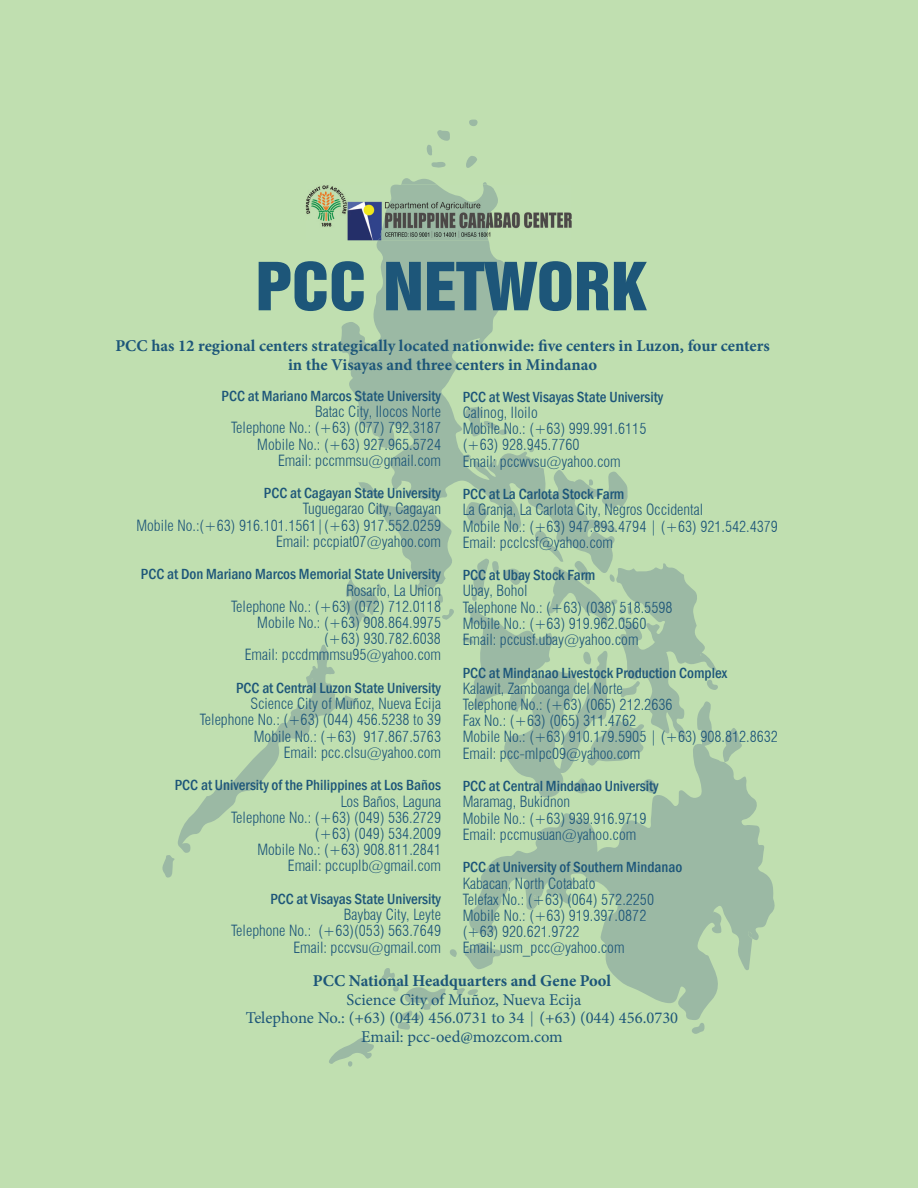
<style>
.page{position:relative;width:918px;height:1188px;background:#c0dfb0}
.page>*{position:absolute;margin:0;border:0;box-sizing:border-box;transform-origin:0 0}
.t1{font:60.45px "Swiss 921 BT Regular A";color:#1d5679;scale:1.11 1}
.t2{font:700 16.5px/18.3px "Minion Pro";color:#1d5679;text-align:center}
.t3{font:16.5px/18.3px "Minion Pro";color:#1d5679;text-align:center}
.t4{font:300 condensed 15.15px/16.2px "Swiss 721 BT";color:#1d5679;text-align:right}
.t5{font:500 condensed 15.15px "Franklin Gothic";color:#1d5679}
.s1{font-family:"Swiss 721 BT";font-weight:300;font-stretch:condensed;font-size:15.15px}
</style>
<div class="page">
<svg style="left:340px;top:178px;width:275px;height:305px"></svg>
<svg style="left:469px;top:776px;width:306px;height:244px"></svg>
<svg style="left:465px;top:943px;width:36px;height:26px"></svg>
<svg style="left:692px;top:1023px;width:13px;height:11px"></svg>
<svg style="left:381px;top:968px;width:14px;height:12px"></svg>
<svg style="left:466px;top:156px;width:11px;height:12px"></svg>
<svg style="left:431px;top:162px;width:15px;height:6px"></svg>
<svg style="left:427px;top:130px;width:23px;height:25px"></svg>
<svg style="left:469px;top:120px;width:9px;height:6px"></svg>
<svg style="left:457px;top:988px;width:21px;height:7px"></svg>
<svg style="left:450px;top:949px;width:7px;height:8px"></svg>
<svg style="left:464px;top:407px;width:43px;height:29px"></svg>
<svg style="left:393px;top:986px;width:53px;height:44px"></svg>
<svg style="left:529px;top:447px;width:5px;height:5px"></svg>
<svg style="left:329px;top:1038px;width:45px;height:29px"></svg>
<svg style="left:342px;top:480px;width:112px;height:148px"></svg>
<svg style="left:748px;top:932px;width:5px;height:7px"></svg>
<svg style="left:462px;top:472px;width:281px;height:325px"></svg>
<svg style="left:162px;top:645px;width:194px;height:233px"></svg>
<img style="left:306px;top:184px;width:72px;height:56px">
<img style="left:499px;top:184px;width:73px;height:28px">
<img style="left:499px;top:212px;width:73px;height:28px">
<img style="left:378px;top:184px;width:121px;height:56px">
<svg style="left:538px;top:340px;width:9px;height:11px"></svg>
<h1 class="t1" style="left:256px;top:247px;width:353px">PCC NETWORK</h1>
<p class="t2" style="left:115px;top:337px;width:656px">PCC has 12 regional centers strategically located nationwide: ve centers in Luzon, four centers in the Visayas and three centers in Mindanao</p>
<p class="t5" style="left:222px;top:386px;width:221px">PCC at Mariano Marcos State University</p>
<p class="t4" style="left:231px;top:403px;width:211px">Batac City, Ilocos Norte<br>Telephone No.: (+63) (077) 792.3187<br>Mobile No.: (+63) 927.965.5724<br>Email: pccmmsu@gmail.com</p>
<p class="t5" style="left:264px;top:483px;width:179px">PCC at Cagayan State University</p>
<p class="t4" style="left:136px;top:501px;width:306px">Tuguegarao City, Cagayan<br>Mobile No.:(+63) 916.101.1561|(+63) 917.552.0259<br>Email: pccpiat07@yahoo.com</p>
<p class="t5" style="left:141px;top:564px;width:302px">PCC at Don Mariano Marcos Memorial State University</p>
<p class="t4" style="left:231px;top:582px;width:211px">Rosario, La Union<br>Telephone No.: (+63) (072) 712.0118<br>Mobile No.: (+63) 908.864.9975 (+63) 930.782.6038<br>Email: pccdmmmsu95@yahoo.com</p>
<p class="t5" style="left:236px;top:678px;width:206px">PCC at Central Luzon State University</p>
<p class="t4" style="left:200px;top:696px;width:243px">Science City of Muñoz, Nueva Ecija Telephone No.: (+63) (044) 456.5238 to 39<br>Mobile No.: (+63) 917.867.5763<br>Email: pcc.clsu@yahoo.com</p>
<p class="t5" style="left:175px;top:775px;width:268px">PCC at University of the Philippines at Los Baños</p>
<p class="t4" style="left:231px;top:793px;width:211px">Los Baños, Laguna<br>Telephone No.: (+63) (049) 536.2729 (+63) (049) 534.2009<br>Mobile No.: (+63) 908.811.2841<br>Email: pccuplb@gmail.com</p>
<p class="t5" style="left:270px;top:889px;width:172px">PCC at Visayas State University</p>
<p class="t4" style="left:231px;top:906px;width:211px">Baybay City, Leyte<br>Telephone No.: (+63)(053) 563.7649<br>Email: pccvsu@gmail.com</p>
<p class="t5" style="left:463px;top:387px;width:202px">PCC at West Visayas State University</p>
<p class="t4" style="left:463px;top:404px;width:185px;text-align:left">Calinog, Iloilo<br>Mobile No.: (+63) 999.991.6115 (+63) 928.945.7760<br>Email: pccwvsu@yahoo.com</p>
<p class="t5" style="left:463px;top:484px;width:163px">PCC at La Carlota Stock Farm</p>
<p class="t4" style="left:463px;top:502px;width:317px;text-align:left">La Granja, La Carlota City, Negros Occidental<br>Mobile No.: (+63) 947.893.4794 | (+63) 921.542.4379<br>Email: pcclcsf@yahoo.com</p>
<p class="t5" style="left:463px;top:565px;width:134px">PCC at Ubay Stock Farm</p>
<p class="t4" style="left:463px;top:583px;width:211px;text-align:left">Ubay, Bohol<br>Telephone No.: (+63) (038) 518.5598<br>Mobile No.: (+63) 919.962.0560<br>Email: pccusf.ubay@yahoo.com</p>
<p class="t5" style="left:463px;top:663px;width:266px">PCC at Mindanao Livestock Production Complex</p>
<p class="t4" style="left:463px;top:680px;width:317px;text-align:left">Kalawit, Zamboanga del Norte<br>Telephone No.: (+63) (065) 212.2636<br>Fax No.: (+63) (065) 311.4762<br>Mobile No.: (+63) 910.179.5905 | (+63) 908.812.8632<br>Email: pcc-mlpc09@yahoo.com</p>
<p class="t5" style="left:463px;top:776px;width:197px">PCC at Central Mindanao University</p>
<p class="t4" style="left:463px;top:794px;width:185px;text-align:left">Maramag, Bukidnon<br>Mobile No.: (+63) 939.916.9719<br>Email: pccmusuan@yahoo.com</p>
<p class="t5" style="left:463px;top:857px;width:221px">PCC at University of Southern Mindanao</p>
<p class="t4" style="left:463px;top:875px;width:193px;text-align:left">Kabacan, North Cotabato<br>Telefax No.: (+63) (064) 572.2250<br>Mobile No.: (+63) 919.397.0872 (+63) 920.621.9722<br>Email: usm_pcc@yahoo.com</p>
<p class="t2" style="left:313px;top:972px;width:300px">PCC National Headquarters and Gene Pool</p>
<p class="t3" style="left:246px;top:990px;width:434px">Science City of Muñoz, Nueva Ecija<br>Telephone No.: (+63) (044) 456.0731 to 34 <span class="s1">|</span> (+63) (044) 456.0730<br>Email: pcc-oed@mozcom.com</p>
</div>
